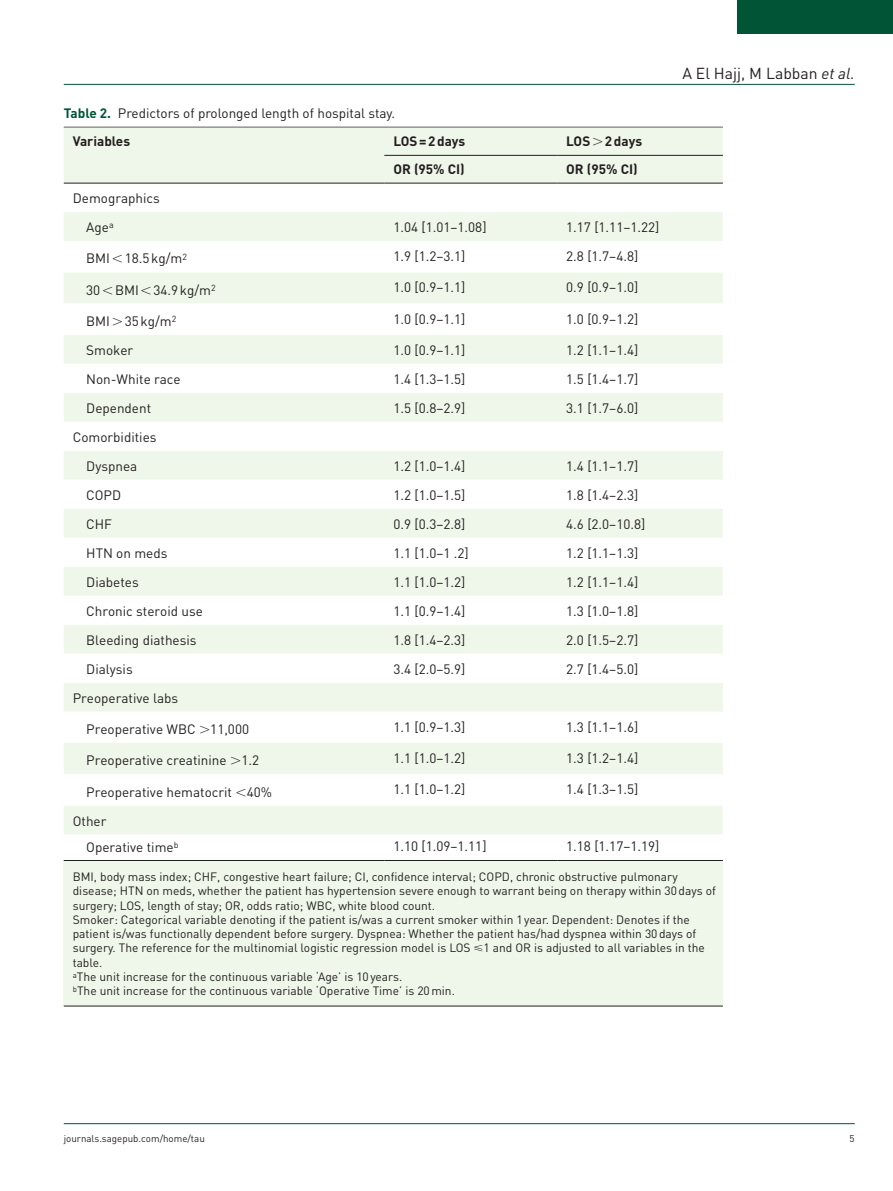
<style>
.page{position:relative;width:893px;height:1191px;background:#fff}
.page>*{position:absolute;margin:0;border:0;box-sizing:border-box;transform-origin:0 0}
.t1{font:15.75px "DIN";color:#231f20}
.t2{font:13.5px/29px "DIN";color:#231f20}
.t3{font:700 13.5px "DIN";color:#231f20}
.t4{font:12px/14.2px "DIN";color:#231f20}
.t5{font:9.75px "DIN";color:#231f20}
.s1{font-weight:700;color:#015436}
.s2{font-weight:700}
.s3{font-style:italic}
</style>
<div class="page">
<hr style="left:64px;top:84px;width:791px;height:1px;background:#015436">
<hr style="left:64px;top:1123px;width:791px;height:1px;background:#015436">
<div style="left:738px;top:0;width:155px;height:34px;background:#015436"></div>
<div style="left:64px;top:860px;width:659px;height:145px;background:#eff7ea"></div>
<hr style="left:64px;top:127px;width:659px;height:1px;background:#231f20">
<hr style="left:64px;top:1005px;width:659px;height:1px;background:#231f20">
<div style="left:64px;top:128px;width:659px;height:55px;background:#eff7ea"></div>
<svg style="left:64px;top:212px;width:659px;height:622px;fill:#eff7ea"></svg>
<hr style="left:64px;top:860px;width:320px;height:1px;background:#231f20">
<hr style="left:384px;top:860px;width:173px;height:1px;background:#231f20">
<hr style="left:557px;top:860px;width:166px;height:1px;background:#231f20">
<hr style="left:64px;top:183px;width:320px;height:1px;background:#231f20">
<hr style="left:384px;top:183px;width:173px;height:1px;background:#231f20">
<hr style="left:557px;top:183px;width:166px;height:1px;background:#231f20">
<hr style="left:384px;top:155px;width:173px;height:1px;background:#231f20">
<hr style="left:557px;top:155px;width:166px;height:1px;background:#231f20">
<svg style="left:593px;top:138px;width:9px;height:8px"></svg>
<svg style="left:113px;top:255px;width:9px;height:8px"></svg>
<svg style="left:103px;top:286px;width:9px;height:8px"></svg>
<svg style="left:142px;top:286px;width:9px;height:8px"></svg>
<svg style="left:113px;top:318px;width:9px;height:7px"></svg>
<svg style="left:200px;top:726px;width:9px;height:7px"></svg>
<svg style="left:231px;top:757px;width:9px;height:8px"></svg>
<svg style="left:237px;top:788px;width:9px;height:8px"></svg>
<p class="t2" style="left:73px;top:98px;width:324px;line-height:28.5px;text-indent:-9px"><span class="s1">Table 2.</span> Predictors of prolonged length of hospital stay.<br><span class="s2">Variables</span></p>
<p class="t3" style="left:393px;top:133px;width:74px">LOS=2days</p>
<p class="t3" style="left:566px;top:133px;width:77px">LOS 2days</p>
<p class="t3" style="left:393px;top:160px;width:73px">OR (95% CI)</p>
<p class="t3" style="left:566px;top:160px;width:73px">OR (95% CI)</p>
<p class="t2" style="left:86px;top:183px;width:75px;text-indent:-14px">Demographics<br>Age<sup>a</sup></p>
<p class="t2" style="left:393px;top:212px;width:95px">1.04 [1.01–1.08]</p>
<p class="t2" style="left:566px;top:212px;width:95px">1.17 [1.11–1.22]</p>
<p class="t2" style="left:86px;top:244px;width:102px">BMI 18.5kg/m<sup>2</sup></p>
<p class="t2" style="left:393px;top:241px;width:74px">1.9 [1.2–3.1]</p>
<p class="t2" style="left:566px;top:241px;width:74px">2.8 [1.7–4.8]</p>
<p class="t2" style="left:86px;top:275px;width:131px">30 BMI 34.9kg/m<sup>2</sup></p>
<p class="t2" style="left:393px;top:273px;width:74px">1.0 [0.9–1.1]</p>
<p class="t2" style="left:566px;top:273px;width:74px">0.9 [0.9–1.0]</p>
<p class="t2" style="left:86px;top:306px;width:92px">BMI 35kg/m<sup>2</sup></p>
<p class="t2" style="left:393px;top:304px;width:74px">1.0 [0.9–1.1]</p>
<p class="t2" style="left:566px;top:304px;width:74px">1.0 [0.9–1.2]</p>
<p class="t2" style="left:86px;top:335px;width:49px">Smoker</p>
<p class="t2" style="left:393px;top:335px;width:74px">1.0 [0.9–1.1]</p>
<p class="t2" style="left:566px;top:335px;width:74px">1.2 [1.1–1.4]</p>
<p class="t2" style="left:86px;top:364px;width:96px">Non-White race</p>
<p class="t2" style="left:393px;top:364px;width:74px">1.4 [1.3–1.5]</p>
<p class="t2" style="left:566px;top:364px;width:74px">1.5 [1.4–1.7]</p>
<p class="t2" style="left:86px;top:393px;width:66px">Dependent</p>
<p class="t2" style="left:393px;top:393px;width:74px">1.5 [0.8–2.9]</p>
<p class="t2" style="left:566px;top:393px;width:74px">3.1 [1.7–6.0]</p>
<p class="t2" style="left:73px;top:422px;width:85px;text-align:center">Comorbidities<br>Dyspnea</p>
<p class="t2" style="left:393px;top:451px;width:74px">1.2 [1.0–1.4]</p>
<p class="t2" style="left:566px;top:451px;width:74px">1.4 [1.1–1.7]</p>
<p class="t1" style="left:682px;top:63px;width:174px">A El Hajj, M Labban <span class="s3">et al.</span></p>
<p class="t2" style="left:86px;top:480px;width:36px">COPD</p>
<p class="t2" style="left:393px;top:480px;width:74px">1.2 [1.0–1.5]</p>
<p class="t2" style="left:566px;top:480px;width:74px">1.8 [1.4–2.3]</p>
<p class="t2" style="left:86px;top:509px;width:27px">CHF</p>
<p class="t2" style="left:393px;top:509px;width:74px">0.9 [0.3–2.8]</p>
<p class="t2" style="left:566px;top:509px;width:81px">4.6 [2.0–10.8]</p>
<p class="t2" style="left:86px;top:538px;width:83px">HTN on meds</p>
<p class="t2" style="left:393px;top:538px;width:77px">1.1 [1.0–1 .2]</p>
<p class="t2" style="left:566px;top:538px;width:74px">1.2 [1.1–1.3]</p>
<p class="t2" style="left:86px;top:567px;width:54px">Diabetes</p>
<p class="t2" style="left:393px;top:567px;width:74px">1.1 [1.0–1.2]</p>
<p class="t2" style="left:566px;top:567px;width:74px">1.2 [1.1–1.4]</p>
<p class="t2" style="left:86px;top:596px;width:118px">Chronic steroid use</p>
<p class="t2" style="left:393px;top:596px;width:74px">1.1 [0.9–1.4]</p>
<p class="t2" style="left:566px;top:596px;width:74px">1.3 [1.0–1.8]</p>
<p class="t2" style="left:86px;top:625px;width:112px">Bleeding diathesis</p>
<p class="t2" style="left:393px;top:625px;width:74px">1.8 [1.4–2.3]</p>
<p class="t2" style="left:566px;top:625px;width:74px">2.0 [1.5–2.7]</p>
<p class="t2" style="left:86px;top:654px;width:48px">Dialysis</p>
<p class="t2" style="left:393px;top:654px;width:74px">3.4 [2.0–5.9]</p>
<p class="t2" style="left:566px;top:654px;width:74px">2.7 [1.4–5.0]</p>
<p class="t2" style="left:73px;top:683px;width:107px">Preoperative labs</p>
<p class="t2" style="left:86px;top:714px;width:164px">Preoperative WBC 11,000</p>
<p class="t2" style="left:393px;top:712px;width:74px">1.1 [0.9–1.3]</p>
<p class="t2" style="left:566px;top:712px;width:74px">1.3 [1.1–1.6]</p>
<p class="t2" style="left:86px;top:745px;width:174px">Preoperative creatinine 1.2</p>
<p class="t2" style="left:393px;top:743px;width:74px">1.1 [1.0–1.2]</p>
<p class="t2" style="left:566px;top:743px;width:74px">1.3 [1.2–1.4]</p>
<p class="t2" style="left:86px;top:777px;width:187px">Preoperative hematocrit 40%</p>
<p class="t2" style="left:393px;top:774px;width:74px">1.1 [1.0–1.2]</p>
<p class="t2" style="left:566px;top:774px;width:74px">1.4 [1.3–1.5]</p>
<p class="t2" style="left:86px;top:807px;width:94px;line-height:26px;text-indent:-14px">Other<br>Operative time<sup>b</sup></p>
<p class="t2" style="left:393px;top:832px;width:95px">1.10 [1.09–1.11]</p>
<p class="t2" style="left:566px;top:832px;width:95px">1.18 [1.17–1.19]</p>
<p class="t4" style="left:73px;top:869px;width:644px">BMI, body mass index; CHF, congestive heart failure; CI, confidence interval; COPD, chronic obstructive pulmonary disease; HTN on meds, whether the patient has hypertension severe enough to warrant being on therapy within 30days of surgery; LOS, length of stay; OR, odds ratio; WBC, white blood count.<br>Smoker: Categorical variable denoting if the patient is/was a current smoker within 1year. Dependent: Denotes if the patient is/was functionally dependent before surgery. Dyspnea: Whether the patient has/had dyspnea within 30days of surgery. The reference for the multinomial logistic regression model is LOS ⩽1 and OR is adjusted to all variables in the table.<br><sup>a</sup>The unit increase for the continuous variable ‘Age’ is 10years.<br><sup>b</sup>The unit increase for the continuous variable ‘Operative Time’ is 20min.</p>
<p class="t5" style="left:64px;top:1132px;width:143px">journals.sagepub.com/home/tau</p>
<p class="t5" style="left:850px;top:1132px;width:7px">5</p>
</div>
